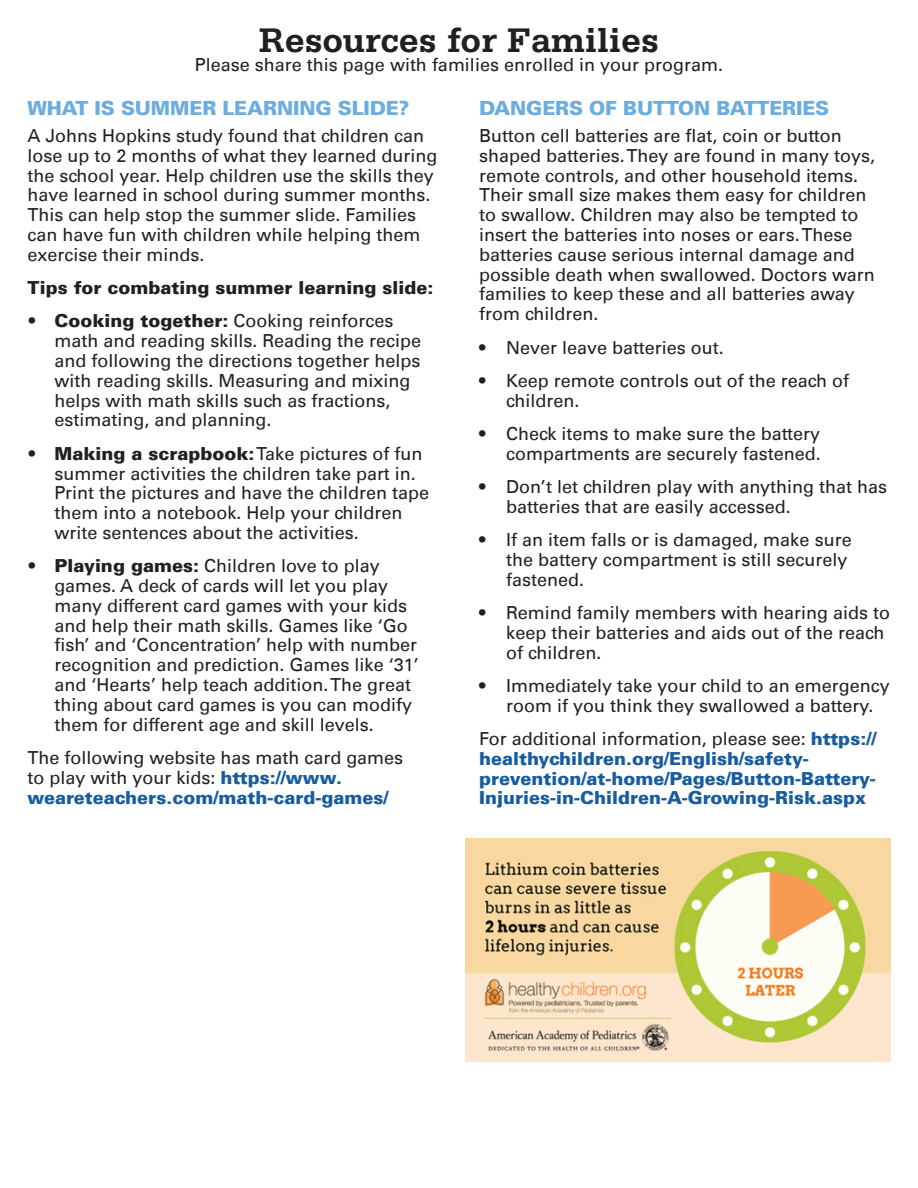
<style>
.page{position:relative;width:918px;height:1188px;background:#fff}
.page>*{position:absolute;margin:0;border:0;box-sizing:border-box;transform-origin:0 0}
.t1{font:700 36px "Serifa Std";color:#231f20}
.t2{font:900 19.5px "Univers LT";letter-spacing:-.01em;color:#6caddf}
.Bullets1{font:18px/19.8px "Univers LT";color:#231f20}
.Bullets1-2{font:900 18px/19.8px "Univers LT";color:#175d9e}
.Bullets1-3{font:900 18px "Univers LT";color:#231f20}
.s1{font-weight:900}
.s2{font-weight:900;color:#175d9e}
.s3{font-weight:400;color:#231f20}
</style>
<div class="page">
<img style="left:465px;top:839px;width:426px;height:222px">
<h1 class="t1" style="left:259px;top:19px;width:402px">Resources for Families</h1>
<p class="Bullets1" style="left:195px;top:55px;width:530px">Please share this page with families enrolled in your program.</p>
<h1 class="t2" style="left:27px;top:96px;width:384px">WHAT IS SUMMER LEARNING SLIDE?</h1>
<p class="Bullets1" style="left:27px;top:126px;width:412px">A Johns Hopkins study found that children can lose up to 2 months of what they learned during the school year. Help children use the skills they have learned in school during summer months.<br>This can help stop the summer slide. Families can have fun with children while helping them exercise their minds.</p>
<p class="Bullets1-3" style="left:27px;top:276px;width:407px">Tips for combating summer learning slide:</p>
<p class="Bullets1" style="left:54px;top:311px;width:368px;text-indent:-27px"><span class="s1">• Cooking together:</span> Cooking reinforces math and reading skills. Reading the recipe and following the directions together helps with reading skills. Measuring and mixing helps with math skills such as fractions, estimating, and planning.</p>
<p class="Bullets1" style="left:54px;top:444px;width:376px;text-indent:-27px"><span class="s1">• Making a scrapbook:</span> Take pictures of fun summer activities the children take part in.<br>Print the pictures and have the children tape them into a notebook. Help your children write sentences about the activities.</p>
<p class="Bullets1" style="left:54px;top:556px;width:366px;text-indent:-27px"><span class="s1">• Playing games:</span> Children love to play games. A deck of cards will let you play many different card games with your kids and help their math skills. Games like ‘Go fish’ and ‘Concentration’ help with number recognition and prediction. Games like ‘31’ and ‘Hearts’ help teach addition. The great thing about card games is you can modify them for different age and skill levels.</p>
<p class="Bullets1" style="left:27px;top:748px;width:377px">The following website has math card games to play with your kids: <span class="s2">https://www. weareteachers.com/math-card-games/</span></p>
<h1 class="t2" style="left:479px;top:96px;width:352px">DANGERS OF BUTTON BATTERIES</h1>
<p class="Bullets1" style="left:479px;top:126px;width:398px">Button cell batteries are flat, coin or button shaped batteries. They are found in many toys, remote controls, and other household items.<br>Their small size makes them easy for children to swallow. Children may also be tempted to insert the batteries into noses or ears. These batteries cause serious internal damage and possible death when swallowed. Doctors warn families to keep these and all batteries away from children.</p>
<p class="Bullets1" style="left:479px;top:337px;width:246px">• Never leave batteries out.</p>
<p class="Bullets1" style="left:506px;top:371px;width:344px;text-indent:-27px">• Keep remote controls out of the reach of children.</p>
<p class="Bullets1" style="left:479px;top:424px;width:343px;text-align:right">• Check items to make sure the battery compartments are securely fastened.</p>
<p class="Bullets1" style="left:506px;top:477px;width:382px;text-indent:-27px">• Don’t let children play with anything that has batteries that are easily accessed.</p>
<p class="Bullets1" style="left:506px;top:530px;width:347px;text-indent:-27px">• If an item falls or is damaged, make sure the battery compartment is still securely fastened.</p>
<p class="Bullets1" style="left:506px;top:603px;width:386px;text-indent:-27px">• Remind family members with hearing aids to keep their batteries and aids out of the reach of children.</p>
<p class="Bullets1" style="left:479px;top:676px;width:412px;text-align:center">• Immediately take your child to an emergency room if you think they swallowed a battery.</p>
<p class="Bullets1-2" style="left:479px;top:728px;width:399px"><span class="s3">For additional information, please see:</span> https:// healthychildren.org/English/safety&shy;prevention/at-home/Pages/Button-Battery-Injuries-in-Children-A-Growing-Risk.aspx</p>
</div>
